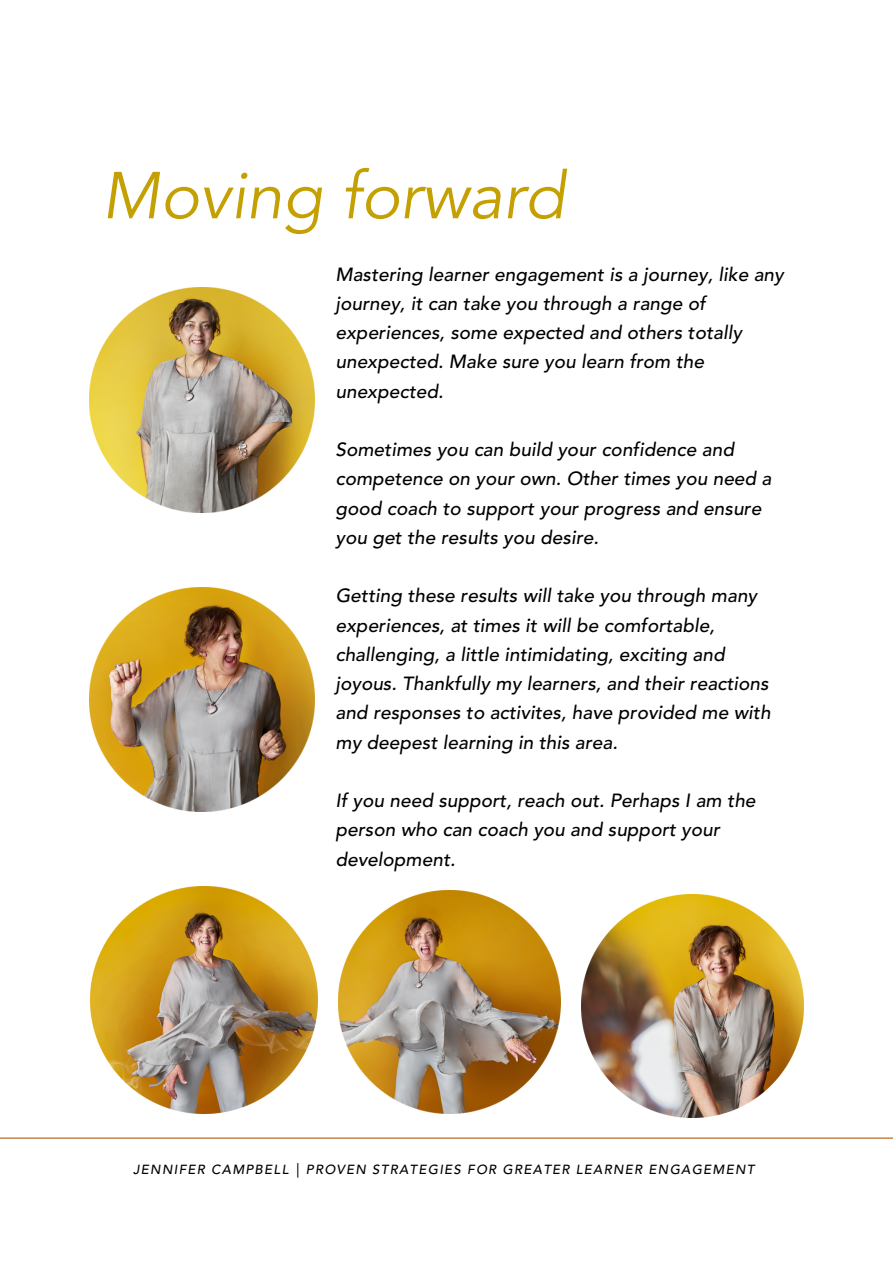
<style>
.page{position:relative;width:893px;height:1264px;background:#fff}
.page>*{position:absolute;margin:0;border:0;box-sizing:border-box;transform-origin:0 0}
.t1{font:italic 65.55px "Avenir LT Std";color:#c4a003}
.t2{font:italic 500 18.9px/29.2px "Avenir LT Std";letter-spacing:.005em;color:#000}
.t3{font:italic 500 13.05px "Avenir LT Std";letter-spacing:.1em;color:#000}
</style>
<div class="page">
<hr style="left:0;top:1137px;width:892px;height:1px;background:#b65d0b">
<img style="left:338px;top:890px;width:222px;height:223px">
<img style="left:89px;top:288px;width:225px;height:225px">
<img style="left:581px;top:894px;width:222px;height:222px">
<img style="left:91px;top:886px;width:227px;height:227px">
<img style="left:89px;top:587px;width:225px;height:225px">
<p class="t1" style="left:101px;top:169px;width:464px">Moving forward</p>
<p class="t2" style="left:335px;top:261px;width:449px">Mastering learner engagement is a journey, like any journey, it can take you through a range of experiences, some expected and others totally unexpected. Make sure you learn from the unexpected.</p>
<p class="t2" style="left:335px;top:437px;width:437px">Sometimes you can build your confidence and competence on your own. Other times you need a good coach to support your progress and ensure you get the results you desire.</p>
<p class="t2" style="left:335px;top:583px;width:436px">Getting these results will take you through many experiences, at times it will be comfortable, challenging, a little intimidating, exciting and joyous. Thankfully my learners, and their reactions and responses to activites, have provided me with my deepest learning in this area.</p>
<p class="t2" style="left:335px;top:787px;width:421px">If you need support, reach out. Perhaps I am the person who can coach you and support your development.</p>
<p class="t3" style="left:133px;top:1163px;width:622px">JENNIFER CAMPBELL | PROVEN STRATEGIES FOR GREATER LEARNER ENGAGEMENT</p>
</div>
